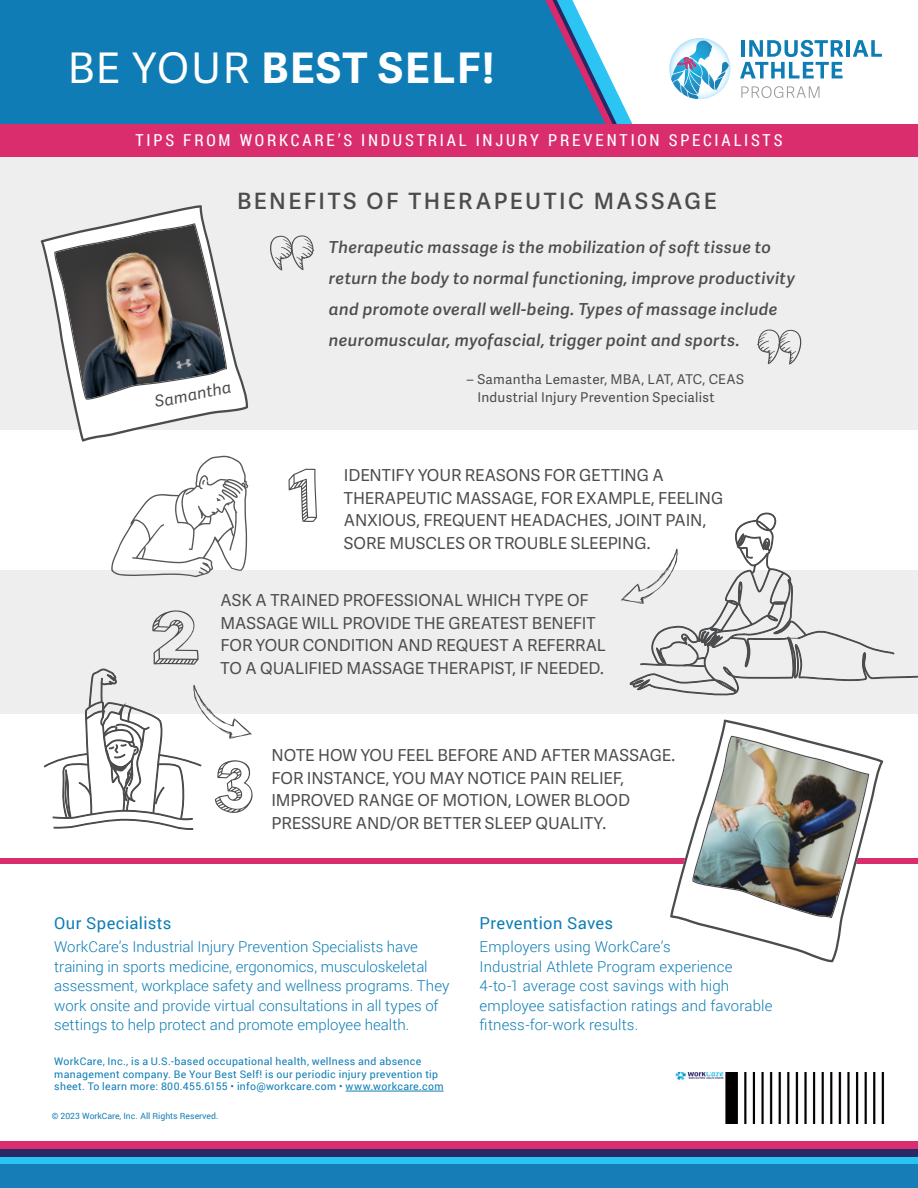
<style>
.page{position:relative;width:918px;height:1188px;background:#fff}
.page>*{position:absolute;margin:0;border:0;box-sizing:border-box;transform-origin:0 0}
.t1{font:700 42.15px "Adelle Sans";letter-spacing:.04em;color:#fff}
.t2{font:600 22.5px "Adelle Sans";letter-spacing:.11em;color:#4b4c4d}
.t3{font:16.5px/22.5px "Adelle Sans";letter-spacing:-.005em;color:#4b4c4d}
.t4{font:italic 600 16.5px/30.8px "Adelle Sans";letter-spacing:.02em;color:#4b4c4d}
.t5{font:16.5px "Roboto Condensed";letter-spacing:.17em;color:#fff}
.t6{font:16.5px "Roboto";letter-spacing:.02em;color:#0e7db5}
.t7{font:italic 16.05px "Adelle Sans";color:#4b4c4d}
.t8{font:300 15px/19.5px "Roboto";color:#0e7db5}
.t9{font:13.5px/18px "Adelle Sans";letter-spacing:.02em;color:#4b4c4d}
.t10{font:10.5px/12.6px "Roboto";letter-spacing:.035em;color:#0e7db5}
.t11{font:8.7px "Roboto";color:#157db6}
.s1{font-weight:400}
</style>
<div class="page">
<div style="left:0;top:146px;width:918px;height:284px;background:#eee"></div>
<div style="left:0;top:570px;width:918px;height:144px;background:#eee"></div>
<div style="left:0;top:1164px;width:918px;height:24px;background:#167db7"></div>
<div style="left:0;top:1156px;width:918px;height:8px;background:#2ac4f4"></div>
<div style="left:0;top:1149px;width:918px;height:7px;background:#292866"></div>
<div style="left:0;top:1142px;width:918px;height:7px;background:#da2d6d"></div>
<div style="left:0;top:859px;width:918px;height:5px;background:#da2d6d"></div>
<svg style="left:289px;top:469px;width:28px;height:53px"></svg>
<svg style="left:270px;top:235px;width:44px;height:36px"></svg>
<svg style="left:621px;top:591px;width:9px;height:11px"></svg>
<svg style="left:669px;top:38px;width:61px;height:61px"></svg>
<svg style="left:671px;top:41px;width:58px;height:58px"></svg>
<hr style="left:846px;top:40px;width:4px;height:17px;background:#0e7db5">
<svg style="left:853px;top:40px;width:29px;height:17px"></svg>
<svg style="left:740px;top:40px;width:104px;height:38px"></svg>
<svg style="left:741px;top:86px;width:78px;height:12px"></svg>
<div style="left:0;top:0;width:608px;height:124px;background:#0f7cb6"></div>
<div style="left:0;top:124px;width:918px;height:33px;background:#da2d6d"></div>
<svg style="left:757px;top:329px;width:45px;height:36px"></svg>
<hr style="left:346px;top:1091px;width:98px;height:1px;background:#0e7db5">
<img style="left:676px;top:1072px;width:209px;height:52px">
<img style="left:670px;top:720px;width:213px;height:242px">
<svg style="left:630px;top:513px;width:288px;height:183px"></svg>
<svg style="left:684px;top:665px;width:21px;height:2px"></svg>
<svg style="left:111px;top:456px;width:137px;height:121px"></svg>
<svg style="left:44px;top:610px;width:209px;height:220px"></svg>
<svg style="left:41px;top:205px;width:207px;height:237px"></svg>
<p class="t1" style="left:68px;top:37px;width:428px"><span class="s1">BE YOUR</span> BEST SELF!</p>
<p class="t5" style="left:136px;top:129px;width:648px">TIPS FROM WORKCARE’S INDUSTRIAL INJURY PREVENTION SPECIALISTS</p>
<p class="t2" style="left:237px;top:185px;width:481px">BENEFITS OF THERAPEUTIC MASSAGE</p>
<p class="t7" style="left:153px;top:391px;width:79px;rotate:-11deg">Samantha</p>
<p class="t4" style="left:329px;top:232px;width:468px">Therapeutic massage is the mobilization of soft tissue to return the body to normal functioning, improve productivity and promote overall well-being. Types of massage include neuromuscular, myofascial, trigger point and sports.</p>
<p class="t9" style="left:477px;top:370px;width:268px;text-indent:-10px">– Samantha Lemaster, MBA, LAT, ATC, CEAS<br>Industrial Injury Prevention Specialist</p>
<p class="t3" style="left:344px;top:464px;width:381px">IDENTIFY YOUR REASONS FOR GETTING A THERAPEUTIC MASSAGE, FOR EXAMPLE, FEELING ANXIOUS, FREQUENT HEADACHES, JOINT PAIN, SORE MUSCLES OR TROUBLE SLEEPING.</p>
<p class="t3" style="left:221px;top:589px;width:387px">ASK A TRAINED PROFESSIONAL WHICH TYPE OF MASSAGE WILL PROVIDE THE GREATEST BENEFIT FOR YOUR CONDITION AND REQUEST A REFERRAL TO A QUALIFIED MASSAGE THERAPIST, IF NEEDED.</p>
<p class="t3" style="left:272px;top:744px;width:405px">NOTE HOW YOU FEEL BEFORE AND AFTER MASSAGE.<br>FOR INSTANCE, YOU MAY NOTICE PAIN RELIEF, IMPROVED RANGE OF MOTION, LOWER BLOOD PRESSURE AND/OR BETTER SLEEP QUALITY.</p>
<p class="t6" style="left:54px;top:912px;width:119px">Our Specialists</p>
<p class="t8" style="left:54px;top:937px;width:397px">WorkCare’s Industrial Injury Prevention Specialists have training in sports medicine, ergonomics, musculoskeletal assessment, workplace safety and wellness programs. They work onsite and provide virtual consultations in all types of settings to help protect and promote employee health.</p>
<p class="t10" style="left:54px;top:1055px;width:391px">WorkCare, Inc., is a U.S.-based occupational health, wellness and absence management company. Be Your Best Self! is our periodic injury prevention tip sheet. To learn more: 800.455.6155 • info@workcare.com • www.workcare.com</p>
<p class="t11" style="left:52px;top:1110px;width:168px">© 2023 WorkCare, Inc. All Rights Reserved.</p>
<p class="t6" style="left:480px;top:912px;width:135px">Prevention Saves</p>
<p class="t8" style="left:480px;top:937px;width:294px">Employers using WorkCare’s<br>Industrial Athlete Program experience 4-to-1 average cost savings with high employee satisfaction ratings and favorable fitness-for-work results.</p>
</div>
